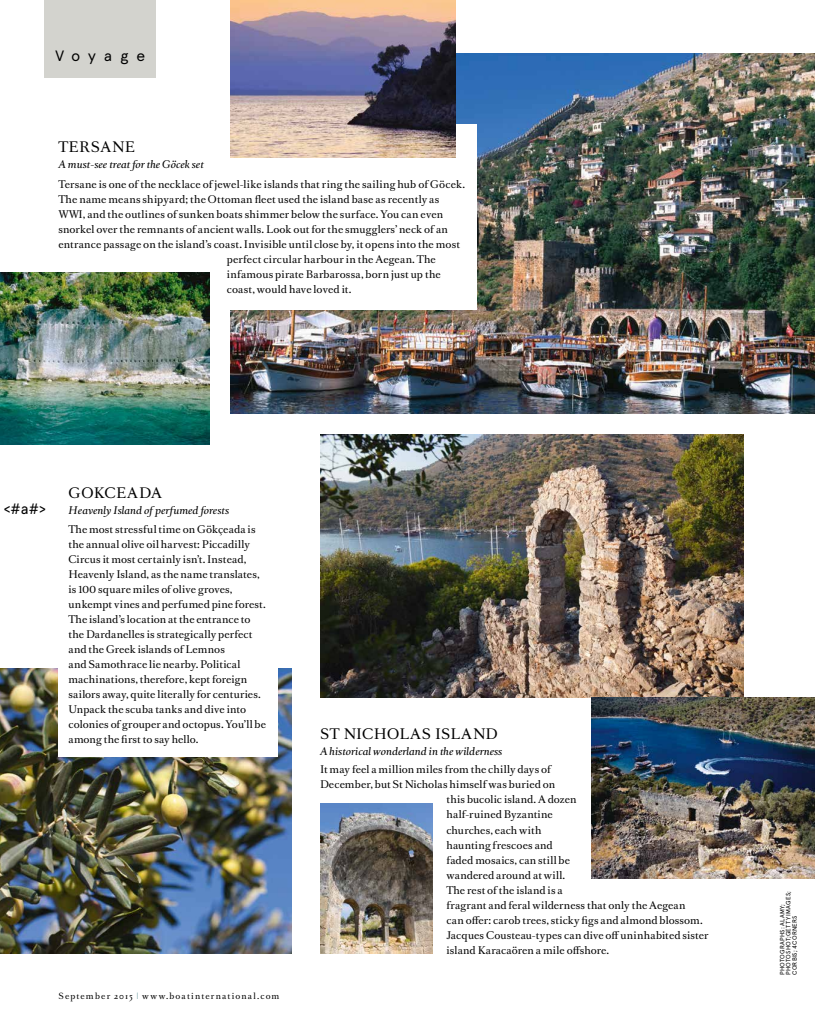
<style>
.page{position:relative;width:815px;height:1028px;background:#fff}
.page>*{position:absolute;margin:0;border:0;box-sizing:border-box;transform-origin:0 0}
.t1{font:15px "Apercu Mono";letter-spacing:.455em;color:#000}
.t2{font:15px "Apercu";color:#000}
.t3{font:13.75px "Romain BP Text";letter-spacing:.02em;color:#000}
.t4{font:10px/15px "Romain BP Text";letter-spacing:.015em;color:#000}
.t5{font:italic 10px "Romain BP Text";color:#000}
.t6{font:8.12px "Romain BP Text";letter-spacing:.14em;color:#000}
.t7{font:6.25px/6.2px "Apercu";letter-spacing:.025em;color:#000}
.s1{color:#4e868e}
</style>
<div class="page">
<div style="left:45px;top:0;width:111px;height:78px;background:#d3d3ce"></div>
<img style="left:231px;top:53px;width:584px;height:360px">
<div style="left:58px;top:124px;width:419px;height:185px;background:#fff"></div>
<img style="left:0;top:273px;width:209px;height:172px">
<img style="left:320px;top:434px;width:424px;height:263px">
<img style="left:230px;top:0;width:225px;height:158px">
<img style="left:0;top:668px;width:292px;height:285px">
<div style="left:58px;top:470px;width:220px;height:286px;background:#fff"></div>
<img style="left:320px;top:803px;width:112px;height:150px">
<img style="left:592px;top:697px;width:223px;height:181px">
<h1 class="t1" style="left:55px;top:47px;width:92px">Voyage</h1>
<h2 class="t3" style="left:58px;top:135px;width:78px">TERSANE</h2>
<p class="t5" style="left:58px;top:156px;width:147px">A must-see treat for the Göcek set</p>
<p class="t4" style="left:58px;top:176px;width:408px">Tersane is one of the necklace of jewel-like islands that ring the sailing hub of Göcek.</p>
<p class="t4" style="left:58px;top:191px;width:382px">The name means shipyard; the Ottoman fleet used the island base as recently as</p>
<p class="t4" style="left:58px;top:206px;width:386px">WWI, and the outlines of sunken boats shimmer below the surface. You can even</p>
<p class="t4" style="left:58px;top:221px;width:391px">snorkel over the remnants of ancient walls. Look out for the smugglers’ neck of an</p>
<p class="t4" style="left:58px;top:236px;width:403px">entrance passage on the island’s coast. Invisible until close by, it opens into the most</p>
<p class="t4" style="left:227px;top:251px;width:211px">perfect circular harbour in the Aegean. The</p>
<p class="t4" style="left:227px;top:266px;width:215px">infamous pirate Barbarossa, born just up the</p>
<p class="t4" style="left:227px;top:281px;width:126px">coast, would have loved it.</p>
<h1 class="t2" style="left:4px;top:500px;width:44px">&lt;#a#&gt;</h1>
<h2 class="t3" style="left:69px;top:481px;width:95px">GOKCEADA</h2>
<p class="t5" style="left:69px;top:501px;width:162px">Heavenly Island of perfumed forests</p>
<p class="t4" style="left:69px;top:521px;width:199px">The most stressful time on Gökçeada is the annual olive oil harvest: Piccadilly Circus it most certainly isn’t. Instead, Heavenly Island, as the name translates, is 100 square miles of olive groves, unkempt vines and perfumed pine forest.<br>The island’s location at the entrance to the Dardanelles is strategically perfect and the Greek islands of Lemnos<br>and Samothrace lie nearby. Political machinations, therefore, kept foreign sailors away, quite literally for centuries.<br>Unpack the scuba tanks and dive into colonies of grouper and octopus. You’ll be among the first to say hello.</p>
<p class="t6" style="left:58px;top:988px;width:222px">September 2015 <span class="s1">|</span> www.boatinternational.com</p>
<h2 class="t3" style="left:320px;top:721px;width:179px">ST NICHOLAS ISLAND</h2>
<p class="t5" style="left:320px;top:742px;width:184px">A historical wonderland in the wilderness</p>
<p class="t4" style="left:320px;top:761px;width:232px">It may feel a million miles from the chilly days of</p>
<p class="t4" style="left:320px;top:776px;width:237px">December, but St Nicholas himself was buried on</p>
<p class="t4" style="left:446px;top:791px;width:132px">this bucolic island. A dozen</p>
<p class="t4" style="left:446px;top:806px;width:108px">half-ruined Byzantine</p>
<p class="t4" style="left:446px;top:821px;width:96px">churches, each with</p>
<p class="t4" style="left:446px;top:836px;width:108px">haunting frescoes and</p>
<p class="t4" style="left:446px;top:851px;width:125px">faded mosaics, can still be</p>
<p class="t4" style="left:446px;top:866px;width:120px">wandered around at will.</p>
<p class="t4" style="left:446px;top:881px;width:118px">The rest of the island is a</p>
<p class="t4" style="left:446px;top:896px;width:241px">fragrant and feral wilderness that only the Aegean</p>
<p class="t4" style="left:446px;top:911px;width:258px">can offer: carob trees, sticky figs and almond blossom.</p>
<p class="t4" style="left:446px;top:926px;width:264px">Jacques Cousteau-types can dive off uninhabited sister</p>
<p class="t4" style="left:446px;top:941px;width:164px">island Karacaören a mile offshore.</p>
<p class="t7" style="left:779px;top:974px;width:85px;rotate:-90deg">PHOTOGRAPHS: ALAMY;<br>PHOTOSHOT;GETTY IMAGES;<br>CORBIS; 4CORNERS</p>
</div>
